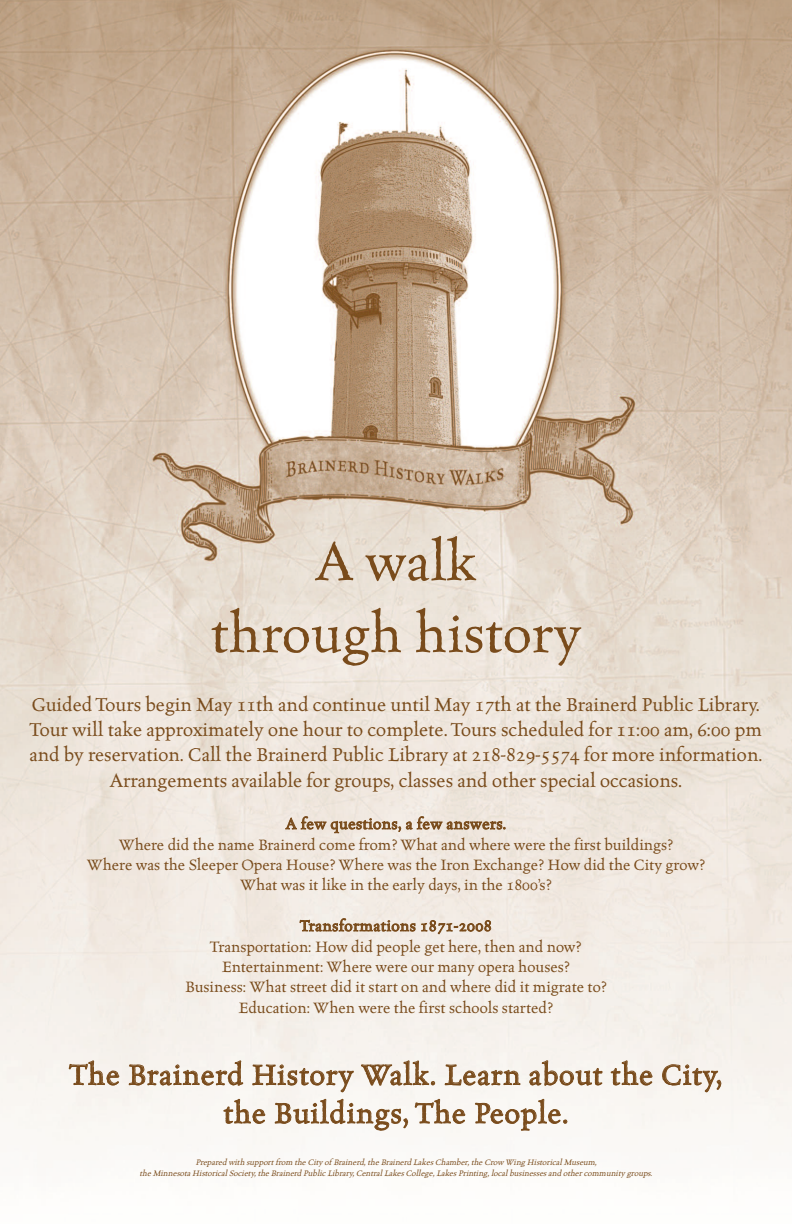
<style>
.page{position:relative;width:792px;height:1224px;background:#fff}
.page>*{position:absolute;margin:0;border:0;box-sizing:border-box;transform-origin:0 0}
.t1{font:60px/72px "Celestia Antiqua";color:#794b1b;text-align:center}
.t2{font:32px/38.5px "Celestia Antiqua";letter-spacing:.03em;color:#794b1b;text-align:center}
.t3{font:21px/25.2px "Celestia Antiqua";color:#794b1b;text-align:center}
.t4{font:17px/20.4px "Celestia Antiqua";color:#794b1b;text-align:center}
.t5{font:italic 9px/10.8px "Celestia Antiqua";color:#794b1b;text-align:center}
</style>
<div class="page">
<img style="left:0;top:0;width:792px;height:1168px">
<h1 class="t1" style="left:211px;top:529px;width:372px">A walk<br>through history</h1>
<p class="t3" style="left:29px;top:693px;width:735px">Guided Tours begin May 11th and continue until May 17th at the Brainerd Public Library.<br>Tour will take approximately one hour to complete. Tours scheduled for 11:00 am, 6:00 pm and by reservation. Call the Brainerd Public Library at 218-829-5574 for more information.<br>Arrangements available for groups, classes and other special occasions.</p>
<p class="t4" style="left:87px;top:814px;width:620px">A few questions, a few answers.<br>Where did the name Brainerd come from? What and where were the first buildings?<br>Where was the Sleeper Opera House? Where was the Iron Exchange? How did the City grow?<br>What was it like in the early days, in the 1800’s?</p>
<p class="t4" style="left:185px;top:916px;width:423px">Transformations 1871-2008<br>Transportation: How did people get here, then and now?<br>Entertainment: Where were our many opera houses?<br>Business: What street did it start on and where did it migrate to?<br>Education: When were the first schools started?</p>
<h2 class="t2" style="left:70px;top:1057px;width:654px">The Brainerd History Walk. Learn about the City, the Buildings, The People.</h2>
<p class="t5" style="left:140px;top:1157px;width:516px">Prep ared with support from the City of Brainerd, the Brainerd Lakes Chamber, the Crow Wing Historical Museum,<br>the Minnesota Historical Society, the Brainerd Public Library, Central Lakes College, Lakes Printing, local businesses and other community groups.</p>
</div>
